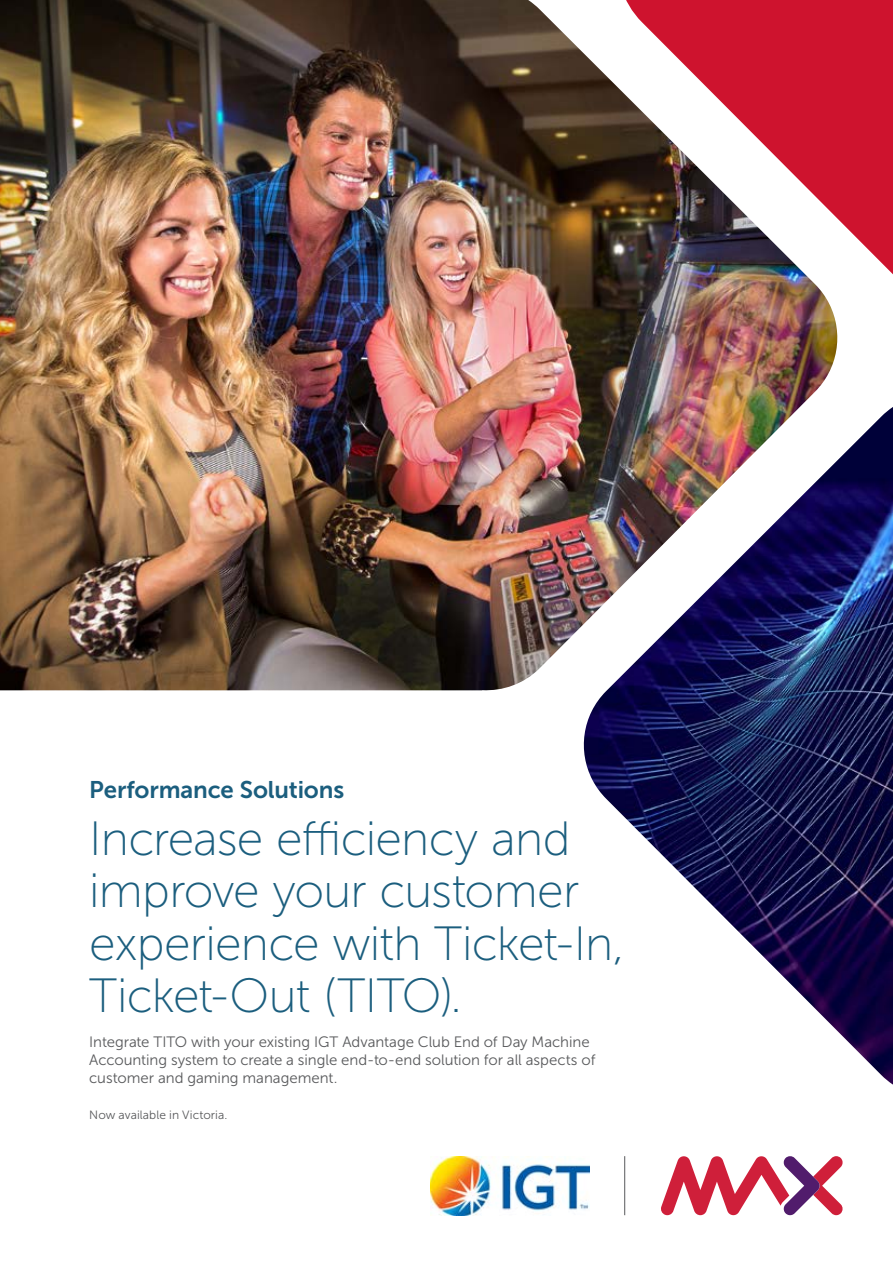
<style>
.page{position:relative;width:893px;height:1263px;background:#fff}
.page>*{position:absolute;margin:0;border:0;box-sizing:border-box;transform-origin:0 0}
.t1{font:48px/52.5px "Museo Sans 100";letter-spacing:-.02em;color:#1b5e7e}
.t2{font:24px "Museo Sans 700";letter-spacing:-.005em;color:#1b5e7e}
.t3{font:15px/18px "Museo Sans 300";letter-spacing:-.005em;color:#58595b}
.t4{font:12px "Museo Sans 300";letter-spacing:.005em;color:#58595b}
</style>
<div class="page">
<svg style="left:839px;top:0;width:54px;height:275px;background:#d32b43"></svg>
<img style="left:0;top:0;width:839px;height:691px">
<img style="left:582px;top:407px;width:311px;height:677px">
<svg style="left:661px;top:1156px;width:182px;height:59px"></svg>
<img style="left:430px;top:1156px;width:159px;height:59px">
<hr style="left:624px;top:1156px;width:1px;height:59px;background:#58595b">
<h2 class="t2" style="left:89px;top:776px;width:257px">Performance Solutions</h2>
<h1 class="t1" style="left:89px;top:812px;width:536px">Increase efficiency and improve your customer experience with Ticket-In,<br>Ticket-Out (TITO).</h1>
<p class="t3" style="left:89px;top:1033px;width:508px">Integrate TITO with your existing IGT Advantage Club End of Day Machine<br>Accounting system to create a single end-to-end solution for all aspects of customer and gaming management.</p>
<p class="t4" style="left:89px;top:1108px;width:140px">Now available in Victoria.</p>
</div>
